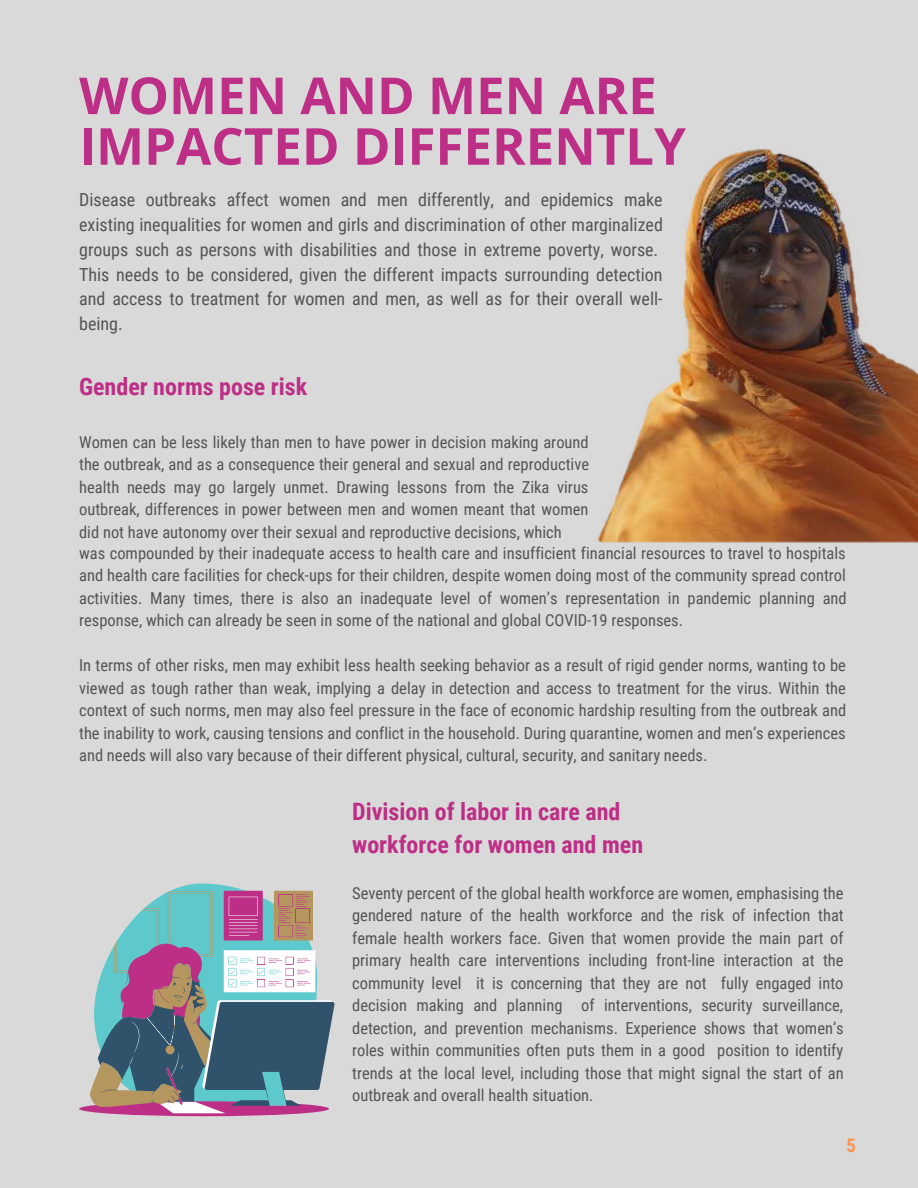
<style>
.page{position:relative;width:918px;height:1188px;background:#d9d9d9}
.page>*{position:absolute;margin:0;border:0;box-sizing:border-box;transform-origin:0 0}
.t1{font:700 51px/50.7px "Open Sans";color:#bd2f86}
.t2{font:700 24px/32.7px "Roboto Condensed";color:#bd2f86}
.t3{font:700 18.75px "Roboto Condensed";color:#ff914d}
.t4{font:18px/24.8px "Roboto Condensed";color:#545454}
.t5{font:16.5px/22.5px "Roboto Condensed";color:#545454;text-align:justify}
</style>
<div class="page">
<img style="left:597px;top:148px;width:321px;height:394px">
<svg style="left:170px;top:884px;width:143px;height:7px"></svg>
<svg style="left:79px;top:1106px;width:227px;height:10px"></svg>
<svg style="left:129px;top:950px;width:200px;height:163px;fill:#bd2f86"></svg>
<svg style="left:89px;top:891px;width:224px;height:216px"></svg>
<svg style="left:98px;top:976px;width:237px;height:130px;background:#687e8b"></svg>
<h1 class="t1" style="left:79px;top:69px;width:608px">WOMEN AND MEN ARE<br>IMPACTED DIFFERENTLY</h1>
<p class="t4" style="left:79px;top:188px;width:585px">Disease outbreaks affect women and men differently, and epidemics make existing inequalities for women and girls and discrimination of other marginalized groups such as persons with disabilities and those in extreme poverty, worse.<br>This needs to be considered, given the different impacts surrounding detection and access to treatment for women and men, as well as for their overall well&shy;being.</p>
<h2 class="t2" style="left:79px;top:371px;width:230px">Gender norms pose risk</h2>
<p class="t5" style="left:79px;top:431px;width:512px">Women can be less likely than men to have power in decision making around the outbreak, and as a consequence their general and sexual and reproductive health needs may go largely unmet. Drawing lessons from the Zika virus outbreak, differences in power between men and women meant that women did not have autonomy over their sexual and reproductive decisions, which</p>
<p class="t5" style="left:79px;top:542px;width:769px">was compounded by their inadequate access to health care and insufficient financial resources to travel to hospitals and health care facilities for check-ups for their children, despite women doing most of the community spread control activities. Many times, there is also an inadequate level of women’s representation in pandemic planning and response, which can already be seen in some of the national and global COVID-19 responses.</p>
<p class="t5" style="left:79px;top:654px;width:769px">In terms of other risks, men may exhibit less health seeking behavior as a result of rigid gender norms, wanting to be viewed as tough rather than weak, implying a delay in detection and access to treatment for the virus. Within the context of such norms, men may also feel pressure in the face of economic hardship resulting from the outbreak and the inability to work, causing tensions and conflict in the household. During quarantine, women and men’s experiences and needs will also vary because of their different physical, cultural, security, and sanitary needs.</p>
<h2 class="t2" style="left:352px;top:796px;width:292px">Division of labor in care and workforce for women and men</h2>
<p class="t5" style="left:352px;top:882px;width:493px">Seventy percent of the global health workforce are women, emphasising the gendered nature of the health workforce and the risk of infection that female health workers face. Given that women provide the main part of primary health care interventions including front-line interaction at the community level it is concerning that they are not fully engaged into decision making and planning of interventions, security surveillance, detection, and prevention mechanisms. Experience shows that women’s roles within communities often puts them in a good position to identify trends at the local level, including those that might signal the start of an outbreak and overall health situation.</p>
<p class="t3" style="left:847px;top:1135px;width:11px">5</p>
</div>
